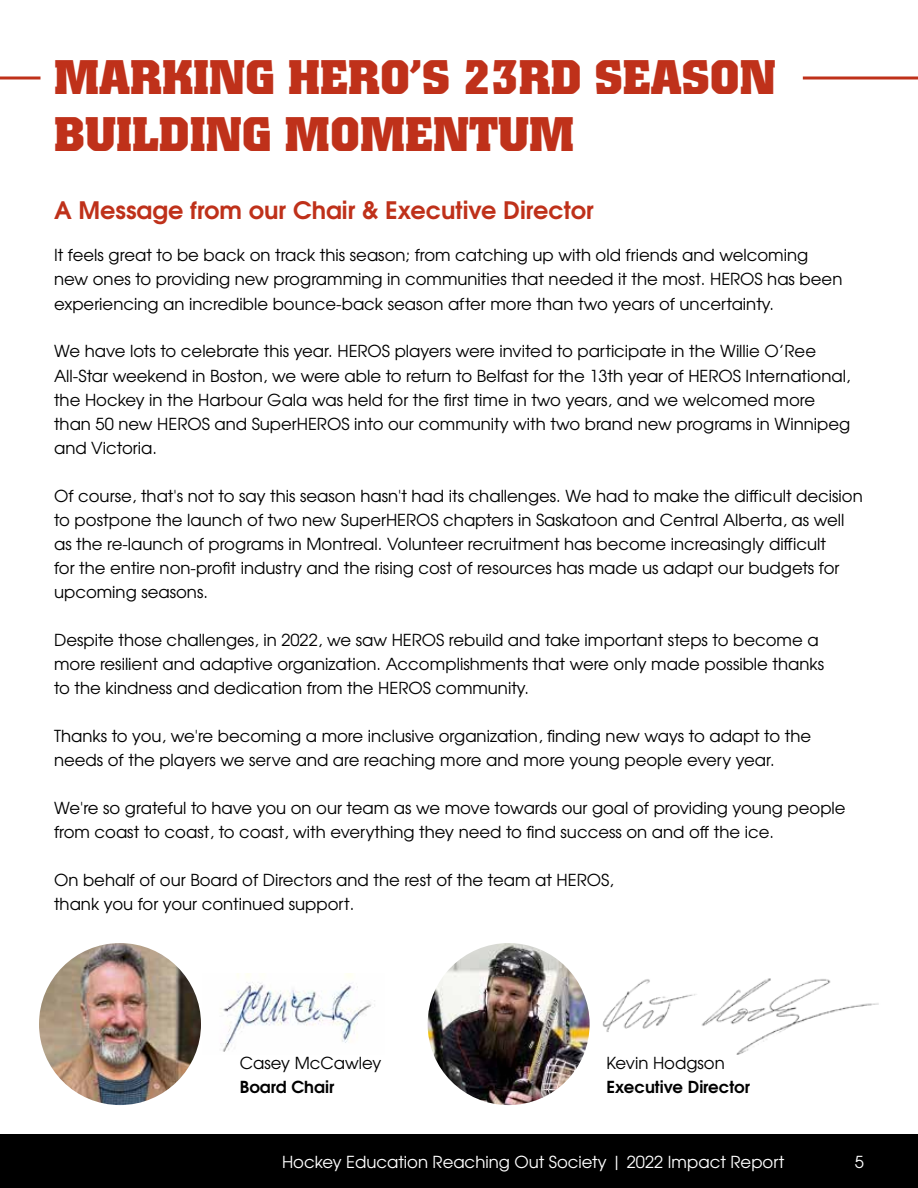
<style>
.page{position:relative;width:918px;height:1188px;background:#fff}
.page>*{position:absolute;margin:0;border:0;box-sizing:border-box;transform-origin:0 0}
.t1{font:700 48px/57.6px "Colossalis BQ";color:#bf311a}
.t2{font:700 24px "Te X Gyre Adventor";color:#bf311a}
.t3{font:16.5px/24px "Te X Gyre Adventor";color:#000}
.t4{font:16.5px "Te X Gyre Adventor";color:#fff}
.t5{font:700 16.5px "Te X Gyre Adventor";color:#000}
</style>
<div class="page">
<svg style="left:0;top:76px;width:40px;height:4px"></svg>
<svg style="left:803px;top:76px;width:115px;height:4px"></svg>
<img style="left:220px;top:973px;width:155px;height:79px">
<img style="left:602px;top:978px;width:277px;height:76px">
<div style="left:0;top:1134px;width:918px;height:54px;background:#000"></div>
<img style="left:428px;top:943px;width:162px;height:162px;border-radius:81px">
<img style="left:39px;top:943px;width:162px;height:162px;border-radius:81px">
<h1 class="t1" style="left:54px;top:49px;width:723px">MARKING HERO’S 23RD SEASON<br>BUILDING MOMENTUM</h1>
<h2 class="t2" style="left:54px;top:189px;width:541px">A Message from our Chair &amp; Executive Director</h2>
<p class="t3" style="left:54px;top:242px;width:790px">It feels great to be back on track this season; from catching up with old friends and welcoming new ones to providing new programming in communities that needed it the most. HEROS has been experiencing an incredible bounce-back season after more than two years of uncertainty.</p>
<p class="t3" style="left:54px;top:338px;width:798px">We have lots to celebrate this year. HEROS players were invited to participate in the Willie O’Ree All-Star weekend in Boston, we were able to return to Belfast for the 13th year of HEROS International, the Hockey in the Harbour Gala was held for the first time in two years, and we welcomed more than 50 new HEROS and SuperHEROS into our community with two brand new programs in Winnipeg and Victoria.</p>
<p class="t3" style="left:54px;top:482px;width:810px">Of course, that's not to say this season hasn't had its challenges. We had to make the difficult decision to postpone the launch of two new SuperHEROS chapters in Saskatoon and Central Alberta, as well as the re-launch of programs in Montreal. Volunteer recruitment has become increasingly difficult<br>for the entire non-profit industry and the rising cost of resources has made us adapt our budgets for upcoming seasons.</p>
<p class="t3" style="left:54px;top:626px;width:772px">Despite those challenges, in 2022, we saw HEROS rebuild and take important steps to become a more resilient and adaptive organization. Accomplishments that were only made possible thanks to the kindness and dedication from the HEROS community.</p>
<p class="t3" style="left:54px;top:722px;width:759px">Thanks to you, we're becoming a more inclusive organization, finding new ways to adapt to the needs of the players we serve and are reaching more and more young people every year.</p>
<p class="t3" style="left:54px;top:794px;width:793px">We're so grateful to have you on our team as we move towards our goal of providing young people from coast to coast, to coast, with everything they need to find success on and off the ice.</p>
<p class="t3" style="left:54px;top:866px;width:561px">On behalf of our Board of Directors and the rest of the team at HEROS, thank you for your continued support.</p>
<p class="t3" style="left:240px;top:1050px;width:143px">Casey McCawley</p>
<p class="t5" style="left:240px;top:1073px;width:96px">Board Chair</p>
<p class="t3" style="left:607px;top:1050px;width:120px">Kevin Hodgson</p>
<p class="t5" style="left:607px;top:1073px;width:145px">Executive Director</p>
<p class="t4" style="left:282px;top:1149px;width:504px">Hockey Education Reaching Out Society | 2022 Impact Report</p>
<p class="t4" style="left:855px;top:1149px;width:11px">5</p>
</div>
